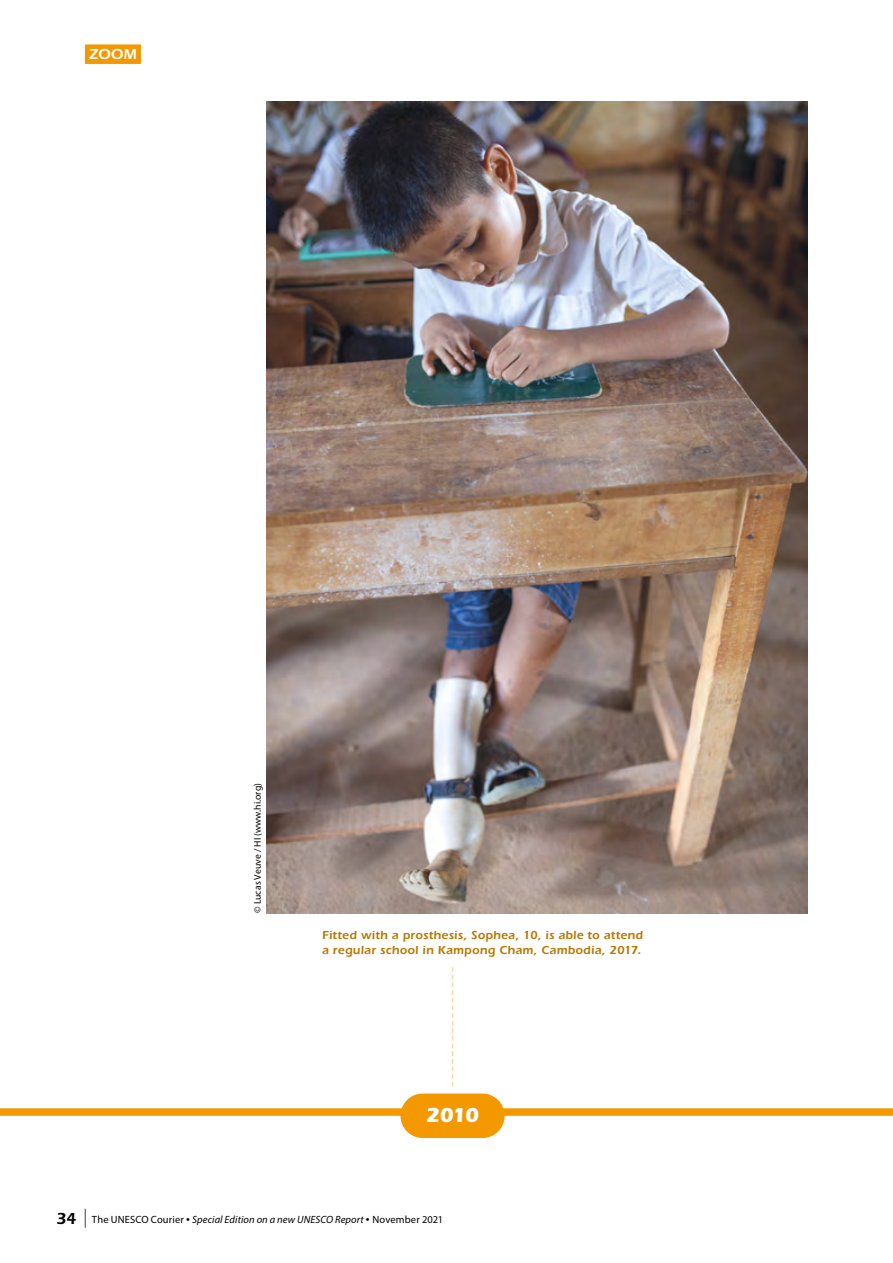
<style>
.page{position:relative;width:893px;height:1263px;background:#fff}
.page>*{position:absolute;margin:0;border:0;box-sizing:border-box;transform-origin:0 0}
.t1{font:700 21px "ITC Eras Std";color:#fff}
.t2{font:600 15px "ITC Eras Std";color:#fff}
.t3{font:600 12px/14.4px "ITC Eras Std";letter-spacing:.025em;color:#b70}
.t4{font:italic 10.5px "Myriad Pro";letter-spacing:.01em;color:#000}
.t5{font:9.75px "Myriad Pro";color:#000}
.s1{font-family:"ITC Eras Std";font-weight:600;font-style:normal;font-size:16.5px}
.s2{font-style:normal;font-size:18.9px}
.s3{font-style:normal}
.s4{font-style:normal;font-size:13.5px}
</style>
<div class="page">
<div style="left:85px;top:44px;width:56px;height:20px;background:#f49800"></div>
<img style="left:267px;top:101px;width:541px;height:812px">
<div style="left:0;top:1108px;width:893px;height:8px;background:#f49800"></div>
<svg style="left:452px;top:967px;width:1px;height:119px"></svg>
<div style="left:400px;top:1093px;width:105px;height:45px;background:#f49800;border-radius:22px"></div>
<p class="t2" style="left:89px;top:46px;width:49px">ZOOM</p>
<p class="t5" style="left:252px;top:913px;width:131px;rotate:-90deg">© Lucas Veuve / HI (www.hi.org)</p>
<p class="t3" style="left:322px;top:928px;width:323px">Fitted with a prosthesis, Sophea, 10, is able to attend a regular school in Kampong Cham, Cambodia, 2017.</p>
<h1 class="t1" style="left:426px;top:1102px;width:55px">2010</h1>
<p class="t4" style="left:56px;top:1212px;width:389px"><span class="s1">34</span> <span class="s2">|</span> <span class="s3">The UNESCO Courier</span> <span class="s4">•</span> Special Edition on a new UNESCO Report <span class="s4">•</span> <span class="s3">November 2021</span></p>
</div>
